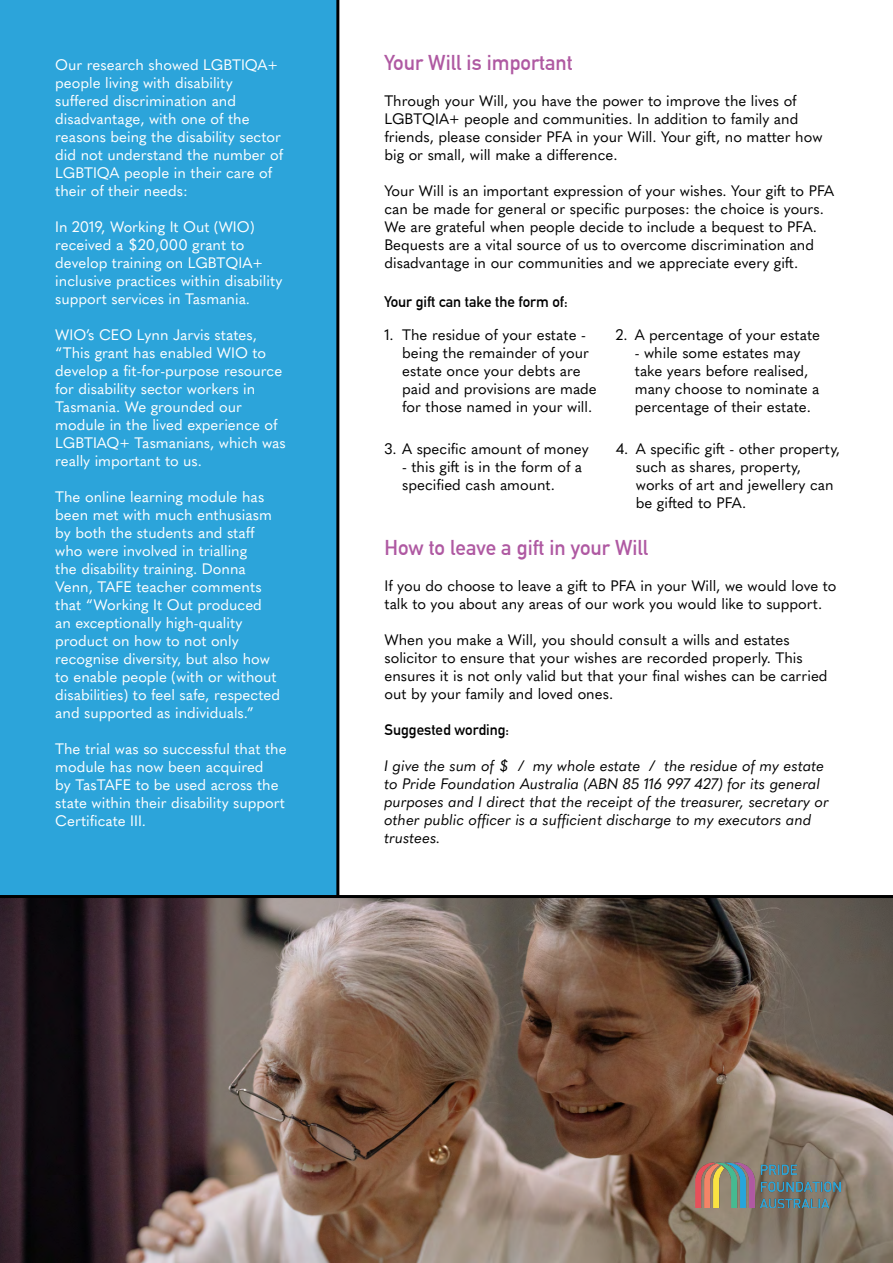
<style>
.page{position:relative;width:893px;height:1263px;background:#fff}
.page>*{position:absolute;margin:0;border:0;box-sizing:border-box;transform-origin:0 0}
.t1{font:700 21px "DIN Alternate";color:#af59a2}
.t2{font:15px/18px "Quasimoda";color:#000}
.t3{font:15px/18px "Quasimoda";color:#fff}
.t4{font:italic 15px/18px "Quasimoda";color:#000}
.t5{font:700 15px "DIN Alternate";color:#000}
</style>
<div class="page">
<div style="left:0;top:0;width:339px;height:895px;background:#2ca4da"></div>
<svg style="left:0;top:895px;width:893px;height:368px;background:#6c574e"></svg>
<img style="left:695px;top:1162px;width:145px;height:45px">
<p class="t3" style="left:55px;top:54px;width:229px">Our research showed LGBTIQA+ people living with disability suffered discrimination and disadvantage, with one of the reasons being the disability sector did not understand the number of<br>LGBTIQA people in their care of their of their needs:</p>
<p class="t3" style="left:55px;top:216px;width:229px">In 2019, Working It Out (WIO) received a $20,000 grant to develop training on LGBTQIA+ inclusive practices within disability support services in Tasmania.</p>
<p class="t3" style="left:55px;top:324px;width:232px">WIO’s CEO Lynn Jarvis states, “This grant has enabled WIO to develop a fit-for-purpose resource for disability sector workers in<br>Tasmania. We grounded our module in the lived experience of<br>LGBTIAQ+ Tasmanians, which was really important to us.</p>
<p class="t3" style="left:55px;top:486px;width:226px">The online learning module has been met with much enthusiasm by both the students and staff who were involved in trialling<br>the disability training. Donna<br>Venn, TAFE teacher comments that “Working It Out produced an exceptionally high-quality product on how to not only recognise diversity, but also how to enable people (with or without disabilities) to feel safe, respected and supported as individuals.”</p>
<p class="t3" style="left:55px;top:738px;width:233px">The trial was so successful that the module has now been acquired<br>by TasTAFE to be used across the state within their disability support<br>Certificate III.</p>
<h1 class="t1" style="left:384px;top:47px;width:190px">Your Will is important</h1>
<p class="t2" style="left:384px;top:91px;width:440px">Through your Will, you have the power to improve the lives of LGBTQIA+ people and communities. In addition to family and friends, please consider PFA in your Will. Your gift, no matter how big or small, will make a difference.</p>
<p class="t2" style="left:384px;top:181px;width:451px">Your Will is an important expression of your wishes. Your gift to PFA can be made for general or specific purposes: the choice is yours.<br>We are grateful when people decide to include a bequest to PFA.<br>Bequests are a vital source of us to overcome discrimination and disadvantage in our communities and we appreciate every gift.</p>
<p class="t5" style="left:384px;top:290px;width:185px">Your gift can take the form of:</p>
<p class="t2" style="left:402px;top:325px;width:196px">The residue of your estate - being the remainder of your estate once your debts are paid and provisions are made for those named in your will.</p>
<p class="t2" style="left:635px;top:325px;width:187px">A percentage of your estate</p>
<p class="t2" style="left:384px;top:325px;width:11px">1.</p>
<p class="t2" style="left:616px;top:325px;width:13px">2.</p>
<p class="t2" style="left:635px;top:343px;width:186px">- while some estates may take years before realised, many choose to nominate a percentage of their estate.</p>
<p class="t2" style="left:384px;top:438px;width:206px">3. A specific amount of money</p>
<p class="t2" style="left:402px;top:456px;width:181px">- this gift is in the form of a specified cash amount.</p>
<p class="t2" style="left:616px;top:439px;width:14px">4.</p>
<p class="t2" style="left:636px;top:438px;width:206px">A specific gift - other property, such as shares, property, works of art and jewellery can be gifted to PFA.</p>
<h1 class="t1" style="left:384px;top:532px;width:265px">How to leave a gift in your Will</h1>
<p class="t2" style="left:384px;top:576px;width:454px">If you do choose to leave a gift to PFA in your Will, we would love to talk to you about any areas of our work you would like to support.</p>
<p class="t2" style="left:384px;top:630px;width:445px">When you make a Will, you should consult a wills and estates solicitor to ensure that your wishes are recorded properly. This ensures it is not only valid but that your final wishes can be carried out by your family and loved ones.</p>
<p class="t5" style="left:384px;top:718px;width:126px">Suggested wording:</p>
<p class="t4" style="left:384px;top:756px;width:446px">I give the sum of $ / my whole estate / the residue of my estate to Pride Foundation Australia (ABN 85 116 997 427) for its general purposes and I direct that the receipt of the treasurer, secretary or other public officer is a sufficient discharge to my executors and trustees.</p>
</div>
